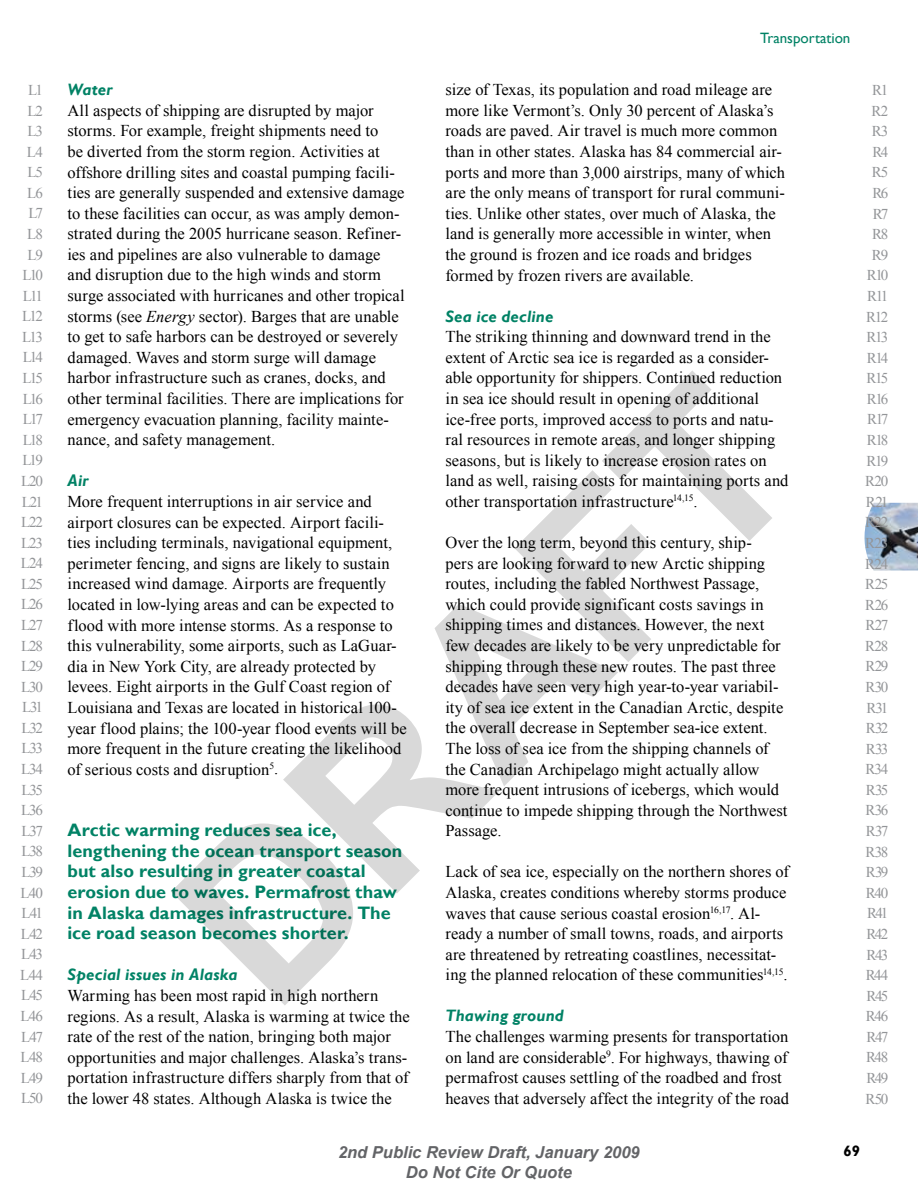
<style>
.page{position:relative;width:918px;height:1188px;background:#fff}
.page>*{position:absolute;margin:0;border:0;box-sizing:border-box;transform-origin:0 0}
.t1{font:700 18px/20.5px "Gill Sans";letter-spacing:.005em;color:#008265}
.t2{font:16.5px/20.5px "Times New Roman";letter-spacing:.005em;color:#000}
.t3{font:italic 700 16.5px "Gill Sans";letter-spacing:.01em;color:#008265}
.t4{font:italic 700 16.5px/19.5px "Arial";color:#636467;text-align:center}
.t5{font:15px/20.5px "Times New Roman";letter-spacing:-.09em;color:#939598;text-align:center}
.t6{font:15px "Gill Sans";color:#008265}
.t7{font:700 15px "Gill Sans";color:#000}
.s1{font-style:italic}
</style>
<div class="page">
<img style="left:864px;top:503px;width:54px;height:68px">
<svg style="left:171px;top:370px;width:601px;height:635px"></svg>
<p class="t5" style="left:20px;top:79px;width:24px">L1<br>L2<br>L3<br>L4<br>L5<br>L6<br>L7<br>L8<br>L9<br>L10<br>L11<br>L12<br>L13<br>L14<br>L15<br>L16<br>L17<br>L18<br>L19<br>L20<br>L21<br>L22<br>L23<br>L24<br>L25<br>L26<br>L27<br>L28<br>L29<br>L30<br>L31<br>L32<br>L33<br>L34<br>L35<br>L36<br>L37<br>L38<br>L39<br>L40<br>L41<br>L42<br>L43<br>L44<br>L45<br>L46<br>L47<br>L48<br>L49<br>L50</p>
<p class="t3" style="left:68px;top:80px;width:47px">Water</p>
<p class="t2" style="left:68px;top:100px;width:339px">All aspects of shipping are disrupted by major storms. For example, freight shipments need to<br>be diverted from the storm region. Activities at offshore drilling sites and coastal pumping facili&shy;ties are generally suspended and extensive damage to these facilities can occur, as was amply demon&shy;strated during the 2005 hurricane season. Refiner&shy;ies and pipelines are also vulnerable to damage and disruption due to the high winds and storm surge associated with hurricanes and other tropical storms (see <span class="s1">Energy</span> sector). Barges that are unable to get to safe harbors can be destroyed or severely damaged. Waves and storm surge will damage harbor infrastructure such as cranes, docks, and other terminal facilities. There are implications for emergency evacuation planning, facility mainte&shy;nance, and safety management.</p>
<p class="t3" style="left:68px;top:471px;width:23px">Air</p>
<p class="t2" style="left:68px;top:491px;width:341px">More frequent interruptions in air service and airport closures can be expected. Airport facili&shy;ties including terminals, navigational equipment, perimeter fencing, and signs are likely to sustain increased wind damage. Airports are frequently located in low-lying areas and can be expected to flood with more intense storms. As a response to this vulnerability, some airports, such as LaGuar&shy;dia in New York City, are already protected by levees. Eight airports in the Gulf Coast region of Louisiana and Texas are located in historical 100- year flood plains; the 100-year flood events will be more frequent in the future creating the likelihood of serious costs and disruption<sup>5</sup>.</p>
<p class="t1" style="left:68px;top:820px;width:336px">Arctic warming reduces sea ice, lengthening the ocean transport season but also resulting in greater coastal erosion due to waves. Permafrost thaw in Alaska damages infrastructure. The ice road season becomes shorter.</p>
<p class="t3" style="left:68px;top:965px;width:171px">Special issues in Alaska</p>
<p class="t2" style="left:68px;top:985px;width:344px">Warming has been most rapid in high northern regions. As a result, Alaska is warming at twice the rate of the rest of the nation, bringing both major opportunities and major challenges. Alaska’s trans&shy;portation infrastructure differs sharply from that of the lower 48 states. Although Alaska is twice the</p>
<p class="t6" style="left:760px;top:30px;width:92px">Transportation</p>
<p class="t2" style="left:445px;top:79px;width:341px">size of Texas, its population and road mileage are more like Vermont’s. Only 30 percent of Alaska’s roads are paved. Air travel is much more common than in other states. Alaska has 84 commercial air&shy;ports and more than 3,000 airstrips, many of which are the only means of transport for rural communi&shy;ties. Unlike other states, over much of Alaska, the land is generally more accessible in winter, when the ground is frozen and ice roads and bridges formed by frozen rivers are available.</p>
<p class="t3" style="left:445px;top:307px;width:110px">Sea ice decline</p>
<p class="t2" style="left:445px;top:326px;width:344px">The striking thinning and downward trend in the extent of Arctic sea ice is regarded as a consider&shy;able opportunity for shippers. Continued reduction in sea ice should result in opening of additional ice-free ports, improved access to ports and natu&shy;ral resources in remote areas, and longer shipping seasons, but is likely to increase erosion rates on land as well, raising costs for maintaining ports and other transportation infrastructure<sup>14,15</sup>.</p>
<p class="t2" style="left:445px;top:532px;width:343px">Over the long term, beyond this century, ship-<br>pers are looking forward to new Arctic shipping routes, including the fabled Northwest Passage, which could provide significant costs savings in shipping times and distances. However, the next few decades are likely to be very unpredictable for shipping through these new routes. The past three decades have seen very high year-to-year variabil&shy;ity of sea ice extent in the Canadian Arctic, despite the overall decrease in September sea-ice extent.<br>The loss of sea ice from the shipping channels of the Canadian Archipelago might actually allow more frequent intrusions of icebergs, which would continue to impede shipping through the Northwest Passage.</p>
<p class="t2" style="left:445px;top:861px;width:345px">Lack of sea ice, especially on the northern shores of Alaska, creates conditions whereby storms produce waves that cause serious coastal erosion<sup>16,17</sup>. Al&shy;ready a number of small towns, roads, and airports are threatened by retreating coastlines, necessitat&shy;ing the planned relocation of these communities<sup>14,15</sup>.</p>
<p class="t3" style="left:446px;top:1006px;width:120px">Thawing ground</p>
<p class="t2" style="left:445px;top:1026px;width:345px">The challenges warming presents for transportation on land are considerable<sup>9</sup>. For highways, thawing of permafrost causes settling of the roadbed and frost heaves that adversely affect the integrity of the road</p>
<p class="t5" style="left:865px;top:80px;width:25px">R1<br>R2<br>R3<br>R4<br>R5<br>R6<br>R7<br>R8<br>R9<br>R10<br>R11<br>R12<br>R13<br>R14<br>R15<br>R16<br>R17<br>R18<br>R19<br>R20<br>R21<br>R22<br>R23<br>R24<br>R25<br>R26<br>R27<br>R28<br>R29<br>R30<br>R31<br>R32<br>R33<br>R34<br>R35<br>R36<br>R37<br>R38<br>R39<br>R40<br>R41<br>R42<br>R43<br>R44<br>R45<br>R46<br>R47<br>R48<br>R49<br>R50</p>
<p class="t4" style="left:338px;top:1143px;width:303px">2nd Public Review Draft, January 2009<br>Do Not Cite Or Quote</p>
<p class="t7" style="left:843px;top:1142px;width:18px">69</p>
</div>
